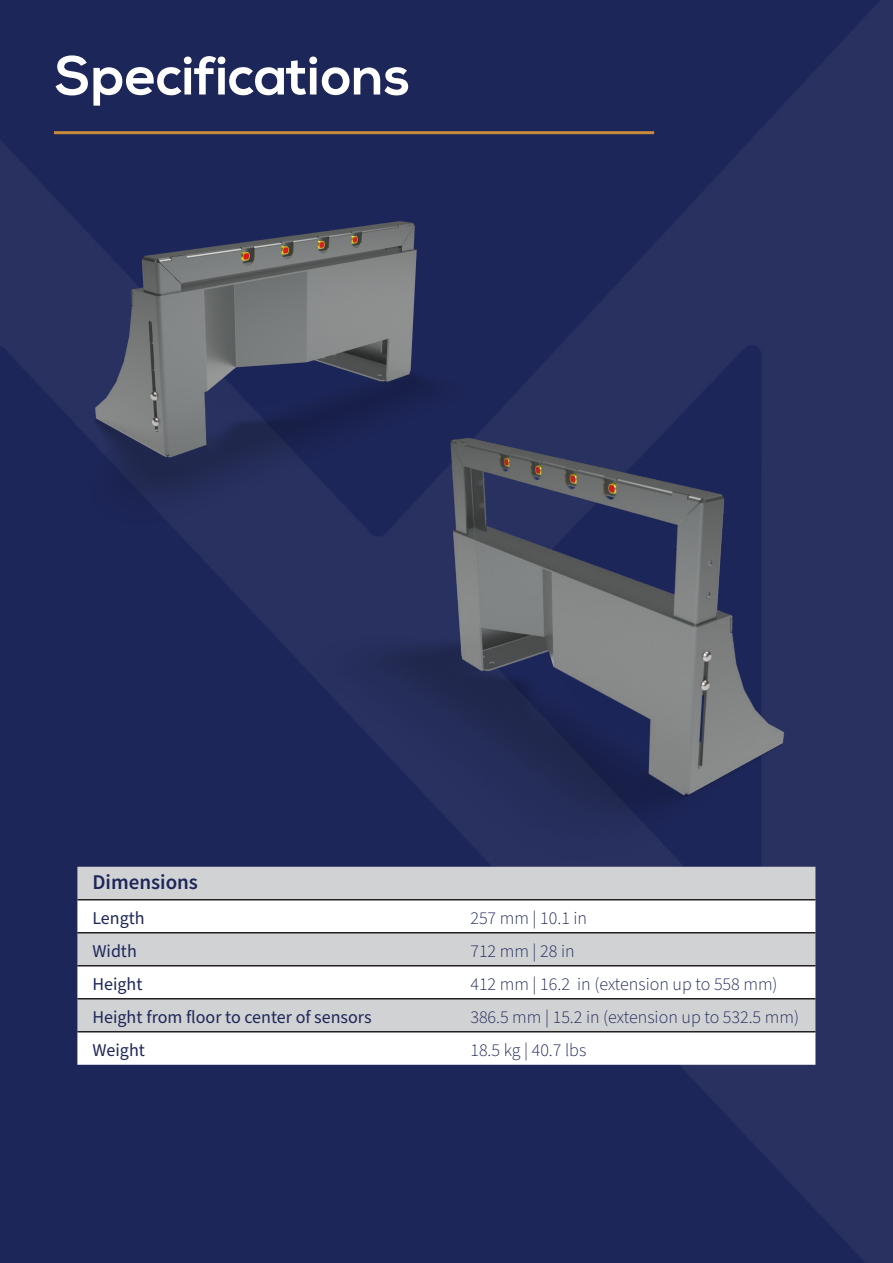
<style>
.page{position:relative;width:893px;height:1263px;background:#fff}
.page>*{position:absolute;margin:0;border:0;box-sizing:border-box;transform-origin:0 0}
.t1{font:700 54px "Nexa";color:#fff}
.t2{font:600 21px "Source Sans Pro";color:#1d2658}
.t3{font:300 18px "Source Sans Pro";color:#1d2658}
.t4{font:18px "Source Sans Pro";color:#1d2658}
</style>
<div class="page">
<img style="left:0;top:0;width:893px;height:1263px">
<img style="left:0;top:136px;width:1px;height:1073px">
<hr style="left:54px;top:131px;width:600px;height:3px;background:#c88b3c">
<div style="left:77px;top:867px;width:738px;height:32px;background:#d1d2d4"></div>
<svg style="left:77px;top:900px;width:738px;height:165px"></svg>
<hr style="left:77px;top:899px;width:738px;height:1px;background:#231f20">
<hr style="left:77px;top:932px;width:738px;height:1px;background:#231f20">
<hr style="left:77px;top:965px;width:738px;height:1px;background:#231f20">
<hr style="left:77px;top:998px;width:738px;height:1px;background:#231f20">
<hr style="left:77px;top:1031px;width:738px;height:1px;background:#231f20">
<img style="left:0;top:67px;width:7px;height:545px">
<img style="left:21px;top:90px;width:539px;height:521px">
<img style="left:313px;top:337px;width:554px;height:554px">
<p class="t1" style="left:55px;top:45px;width:357px">Specifications</p>
<p class="t2" style="left:92px;top:868px;width:107px">Dimensions</p>
<p class="t4" style="left:92px;top:906px;width:54px">Length</p>
<p class="t3" style="left:470px;top:906px;width:118px">257 mm | 10.1 in</p>
<p class="t4" style="left:92px;top:939px;width:46px">Width</p>
<p class="t3" style="left:470px;top:939px;width:106px">712 mm | 28 in</p>
<p class="t4" style="left:92px;top:972px;width:52px">Height</p>
<p class="t3" style="left:470px;top:972px;width:309px">412 mm | 16.2 in (extension up to 558 mm)</p>
<p class="t4" style="left:92px;top:1005px;width:281px">Height from floor to center of sensors</p>
<p class="t3" style="left:470px;top:1005px;width:330px">386.5 mm | 15.2 in (extension up to 532.5 mm)</p>
<p class="t4" style="left:92px;top:1038px;width:54px">Weight</p>
<p class="t3" style="left:470px;top:1038px;width:117px">18.5 kg | 40.7 lbs</p>
</div>
